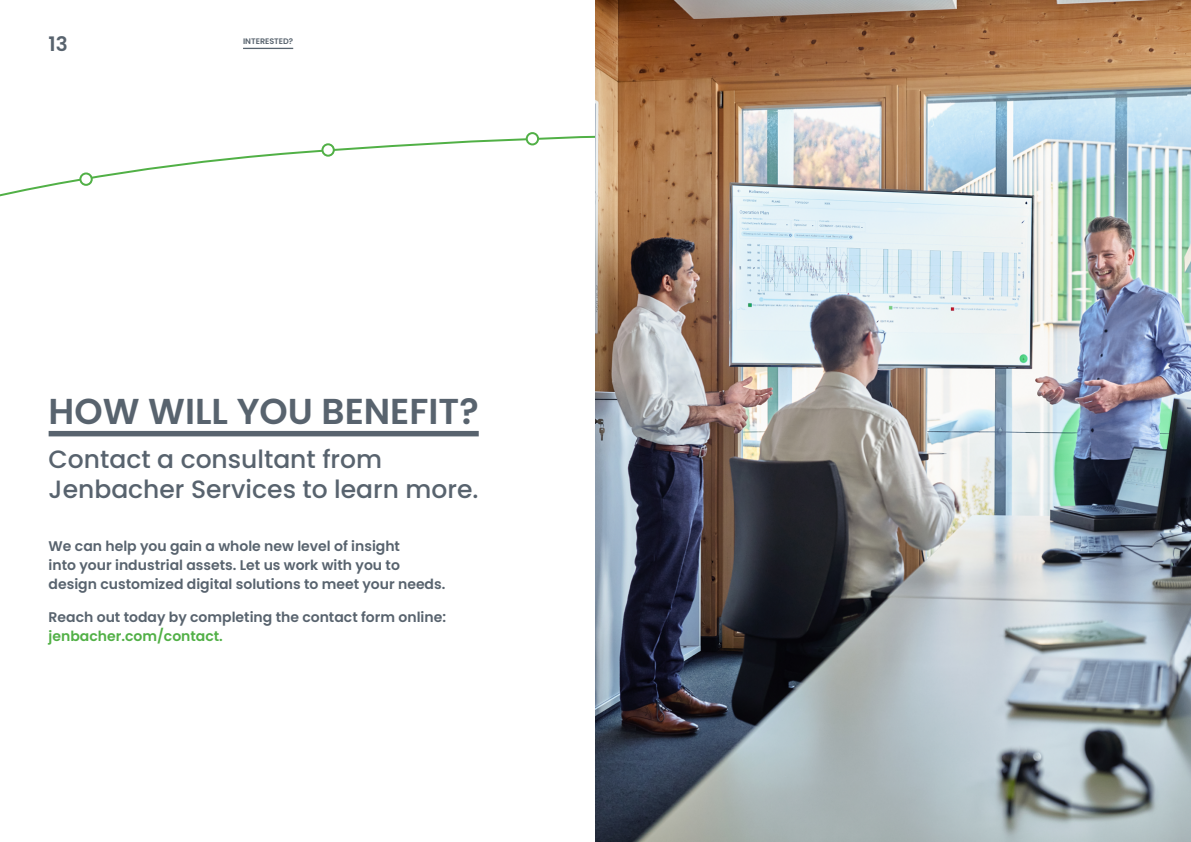
<style>
.page{position:relative;width:1191px;height:842px;background:#fff}
.page>*{position:absolute;margin:0;border:0;box-sizing:border-box;transform-origin:0 0}
.t1{font:600 36px "Poppins";color:#58636e}
.t2{font:500 25px/30px "Poppins";color:#58636e}
.t3{font:600 20px "Poppins";color:#58636e}
.t4{font:600 14px/19px "Poppins";color:#58636e}
.t5{font:600 14px "Poppins";color:#51b046}
.t6{font:600 8px "Poppins";color:#58636e}
</style>
<div class="page">
<svg style="left:0;top:135px;width:595px;height:62px"></svg>
<svg style="left:80px;top:173px;width:12px;height:12px"></svg>
<div style="left:79px;top:172px;width:14px;height:14px;border:2px solid #51b046;border-radius:50%"></div>
<div style="left:527px;top:133px;width:11px;height:11px;background:#fff;border-radius:50%"></div>
<div style="left:526px;top:132px;width:13px;height:13px;border:2px solid #51b046;border-radius:50%"></div>
<svg style="left:322px;top:144px;width:12px;height:12px"></svg>
<div style="left:321px;top:143px;width:14px;height:14px;border:2px solid #51b046;border-radius:50%"></div>
<div style="left:49px;top:431px;width:430px;height:5px;background:#58636e"></div>
<img style="left:595px;top:0;width:596px;height:842px">
<hr style="left:243px;top:48px;width:50px;height:1px;background:#58636e">
<h3 class="t3" style="left:49px;top:32px;width:21px">13</h3>
<p class="t6" style="left:243px;top:37px;width:52px">INTERESTED?</p>
<h1 class="t1" style="left:49px;top:390px;width:431px">HOW WILL YOU BENEFIT?</h1>
<h2 class="t2" style="left:49px;top:444px;width:431px">Contact a consultant from<br>Jenbacher Services to learn more.</h2>
<p class="t4" style="left:49px;top:536px;width:398px">We can help you gain a whole new level of insight<br>into your industrial assets. Let us work with you to design customized digital solutions to meet your needs.</p>
<p class="t4" style="left:49px;top:607px;width:399px">Reach out today by completing the contact form online:</p>
<p class="t5" style="left:49px;top:628px;width:176px">jenbacher.com/contact.</p>
</div>
